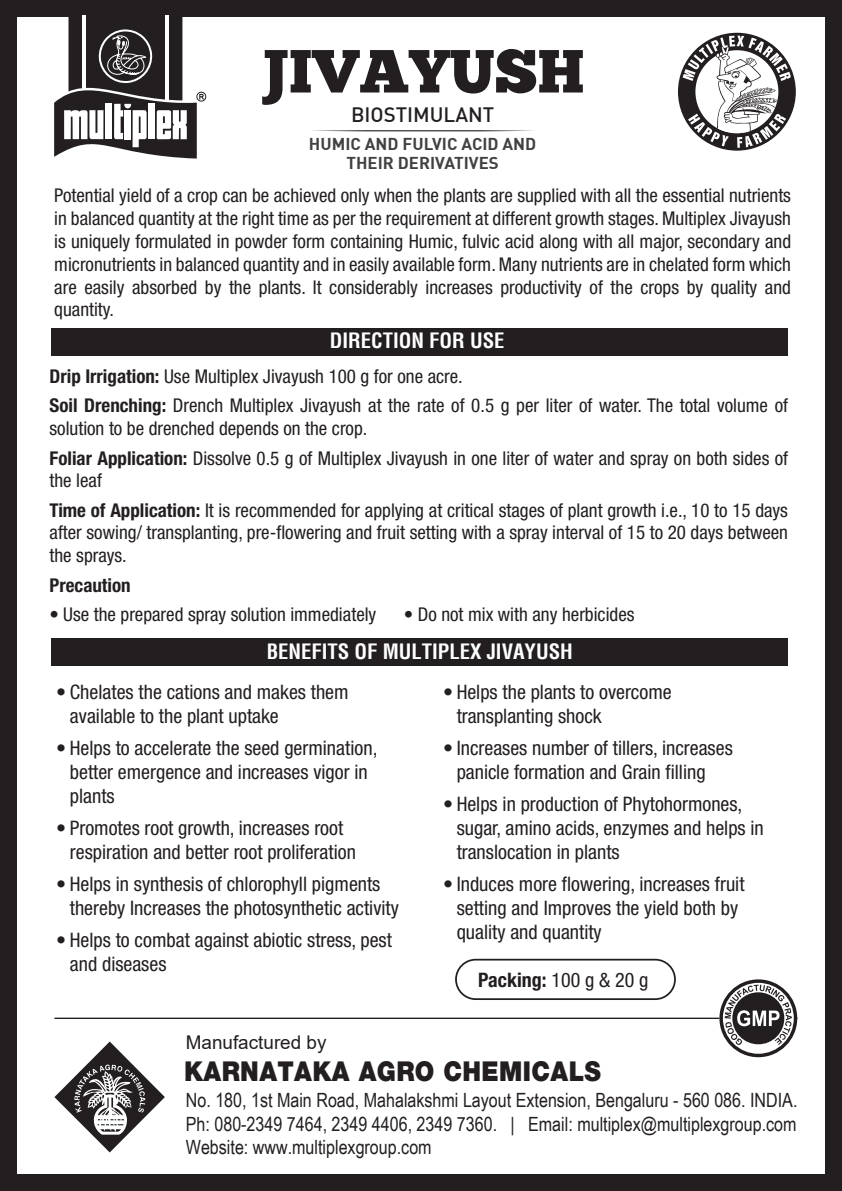
<style>
.page{position:relative;width:842px;height:1191px;background:#231f20}
.page>*{position:absolute;margin:0;border:0;box-sizing:border-box;transform-origin:0 0}
.t1{font:60.8px "Chunk Five";color:#231f20}
.t2{font:900 27.2px "Helvetica Neue LT Com";letter-spacing:.015em;color:#231f20;scale:.9 1}
.t3{font:700 condensed 20.6px "Helvetica LT";color:#fff}
.t4{font:500 20.4px "DIN";color:#231f20}
.t5{font:condensed 20px/24px "Helvetica Neue";color:#231f20}
.t6{font:700 condensed 20px "Helvetica Neue";color:#231f20}
.t7{font:19.6px/23.6px "Arial Narrow";color:#231f20;text-align:justify}
.t8{font:condensed 19px/22.8px "Helvetica Neue";color:#231f20}
.t9{font:700 condensed 19px "Helvetica Neue";color:#231f20}
.t10{font:18.8px "Arial";color:#231f20}
.t11{font:700 16.8px/19px "DIN";color:#414042;text-align:center}
.s1{font-weight:700}
.s2{font-weight:400}
</style>
<div class="page">
<div style="left:17px;top:17px;width:808px;height:1157px;background:#fff"></div>
<svg style="left:54px;top:1041px;width:111px;height:111px"></svg>
<hr style="left:54px;top:1017px;width:743px;height:2px;background:#231f20">
<svg style="left:719px;top:979px;width:78px;height:78px"></svg>
<div style="left:52px;top:638px;width:736px;height:28px;background:#231f20"></div>
<div style="left:52px;top:328px;width:736px;height:28px;background:#231f20"></div>
<div style="left:678px;top:33px;width:118px;height:118px;background:#231f20;border-radius:50%"></div>
<svg style="left:683px;top:36px;width:108px;height:112px"></svg>
<div style="left:68px;top:16px;width:114px;height:100px;background:#231f20"></div>
<hr style="left:82px;top:16px;width:3px;height:91px;background:#fff">
<hr style="left:166px;top:16px;width:3px;height:91px;background:#fff">
<svg style="left:54px;top:29px;width:152px;height:130px"></svg>
<svg style="left:312px;top:130px;width:221px;height:2px"></svg>
<div style="left:455px;top:958px;width:221px;height:42px;border:2px solid #231f20;border-radius:20px"></div>
<h1 class="t1" style="left:261px;top:35px;width:325px">JIVAYUSH</h1>
<p class="t4" style="left:351px;top:102px;width:145px">BIOSTIMULANT</p>
<p class="t11" style="left:309px;top:134px;width:229px">HUMIC AND FULVIC ACID AND<br>THEIR DERIVATIVES</p>
<p class="t8" style="left:54px;top:184px;width:738px;text-align:justify">Potential yield of a crop can be achieved only when the plants are supplied with all the essential nutrients in balanced quantity at the right time as per the requirement at different growth stages. Multiplex Jivayush is uniquely formulated in powder form containing Humic, fulvic acid along with all major, secondary and micronutrients in balanced quantity and in easily available form. Many nutrients are in chelated form which are easily absorbed by the plants. It considerably increases productivity of the crops by quality and quantity.</p>
<p class="t3" style="left:330px;top:328px;width:176px">DIRECTION FOR USE</p>
<p class="t8" style="left:50px;top:361px;width:740px;line-height:29.4px"><span class="s1">Drip Irrigation:</span> Use Multiplex Jivayush 100 g for one acre.<br><span class="s1">Soil Drenching:</span> Drench Multiplex Jivayush at the rate of 0.5 g per liter of water. The total volume of</p>
<p class="t8" style="left:50px;top:413px;width:740px;line-height:29.4px">solution to be drenched depends on the crop.<br><span class="s1">Foliar Application:</span> Dissolve 0.5 g of Multiplex Jivayush in one liter of water and spray on both sides of</p>
<p class="t8" style="left:50px;top:466px;width:740px;line-height:29.4px">the leaf<br><span class="s1">Time of Application:</span> It is recommended for applying at critical stages of plant growth i.e., 10 to 15 days</p>
<p class="t8" style="left:50px;top:521px;width:740px">after sowing/ transplanting, pre-flowering and fruit setting with a spray interval of 15 to 20 days between the sprays.</p>
<p class="t9" style="left:50px;top:573px;width:83px">Precaution</p>
<p class="t8" style="left:50px;top:603px;width:328px">• Use the prepared spray solution immediately</p>
<p class="t8" style="left:404px;top:603px;width:232px">• Do not mix with any herbicides</p>
<p class="t3" style="left:267px;top:638px;width:308px">BENEFITS OF MULTIPLEX JIVAYUSH</p>
<p class="t5" style="left:70px;top:679px;width:280px;text-indent:-14px">• Chelates the cations and makes them available to the plant uptake</p>
<p class="t5" style="left:70px;top:735px;width:309px;text-indent:-14px">• Helps to accelerate the seed germination, better emergence and increases vigor in plants</p>
<p class="t5" style="left:70px;top:815px;width:288px;text-indent:-14px">• Promotes root growth, increases root respiration and better root proliferation</p>
<p class="t5" style="left:70px;top:871px;width:330px;text-indent:-14px">• Helps in synthesis of chlorophyll pigments thereby Increases the photosynthetic activity</p>
<p class="t5" style="left:70px;top:927px;width:324px;text-indent:-14px">• Helps to combat against abiotic stress, pest and diseases</p>
<p class="t5" style="left:457px;top:679px;width:217px;text-indent:-14px">• Helps the plants to overcome transplanting shock</p>
<p class="t5" style="left:457px;top:735px;width:278px;text-indent:-14px">• Increases number of tillers, increases panicle formation and Grain filling</p>
<p class="t5" style="left:457px;top:791px;width:309px;text-indent:-14px">• Helps in production of Phytohormones, sugar, amino acids, enzymes and helps in translocation in plants</p>
<p class="t5" style="left:457px;top:871px;width:289px;text-indent:-14px">• Induces more flowering, increases fruit setting and Improves the yield both by quality and quantity</p>
<p class="t6" style="left:478px;top:967px;width:172px">Packing: <span class="s2">100 g &amp; 20 g</span></p>
<p class="t10" style="left:186px;top:1029px;width:142px">Manufactured by</p>
<p class="t7" style="left:186px;top:1087px;width:613px">No. 180, 1st Main Road, Mahalakshmi Layout Extension, Bengaluru - 560 086. INDIA.<br>Ph: 080-2349 7464, 2349 4406, 2349 7360. | Email: multiplex@multiplexgroup.com Website: www.multiplexgroup.com</p>
<h2 class="t2" style="left:184px;top:1055px;width:465px">KARNATAKA AGRO CHEMICALS</h2>
</div>
